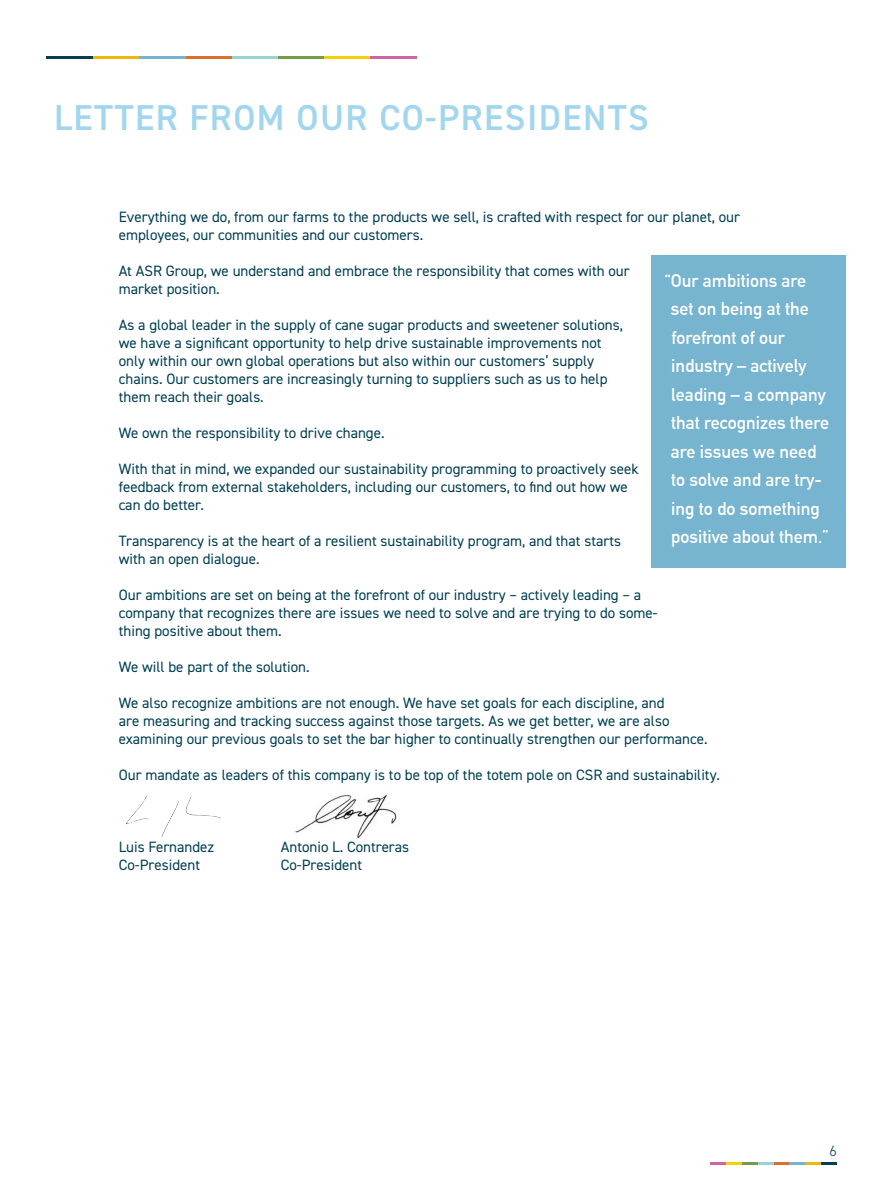
<style>
.page{position:relative;width:891px;height:1188px;background:#fff}
.page>*{position:absolute;margin:0;border:0;box-sizing:border-box;transform-origin:0 0}
.t1{font:600 36px "DIN2014";letter-spacing:.04em;color:#a1d6ee}
.t2{font:700 18px/28.5px "DIN Alternate";color:#fff}
.t3{font:15px/18px "DIN2014";color:#004054}
.t4{font:300 15px "DIN2014";color:#004054}
</style>
<div class="page">
<div style="left:651px;top:256px;width:194px;height:312px;background:#76b4cf"></div>
<img style="left:126px;top:796px;width:95px;height:40px">
<img style="left:295px;top:794px;width:102px;height:45px">
<svg style="left:710px;top:1162px;width:127px;height:2px"></svg>
<hr style="left:278px;top:56px;width:46px;height:3px;background:#779b48">
<hr style="left:324px;top:56px;width:46px;height:3px;background:#f4d202">
<hr style="left:370px;top:56px;width:47px;height:3px;background:#d063a5">
<hr style="left:232px;top:56px;width:46px;height:3px;background:#96d5d2">
<hr style="left:185px;top:56px;width:47px;height:3px;background:#dd6e2c">
<hr style="left:139px;top:56px;width:46px;height:3px;background:#76b4cf">
<hr style="left:93px;top:56px;width:46px;height:3px;background:#f1b510">
<hr style="left:46px;top:56px;width:47px;height:3px;background:#004054">
<h1 class="t1" style="left:54px;top:93px;width:596px">LETTER FROM OUR CO-PRESIDENTS</h1>
<p class="t3" style="left:119px;top:208px;width:623px">Everything we do, from our farms to the products we sell, is crafted with respect for our planet, our employees, our communities and our customers.</p>
<p class="t3" style="left:119px;top:262px;width:512px">At ASR Group, we understand and embrace the responsibility that comes with our market position.</p>
<p class="t3" style="left:119px;top:316px;width:506px">As a global leader in the supply of cane sugar products and sweetener solutions, we have a significant opportunity to help drive sustainable improvements not only within our own global operations but also within our customers’ supply chains. Our customers are increasingly turning to suppliers such as us to help them reach their goals.</p>
<p class="t3" style="left:119px;top:424px;width:267px">We own the responsibility to drive change.</p>
<p class="t3" style="left:119px;top:460px;width:522px">With that in mind, we expanded our sustainability programming to proactively seek feedback from external stakeholders, including our customers, to find out how we can do better.</p>
<p class="t3" style="left:119px;top:532px;width:504px">Transparency is at the heart of a resilient sustainability program, and that starts with an open dialogue.</p>
<p class="t3" style="left:119px;top:586px;width:540px">Our ambitions are set on being at the forefront of our industry – actively leading – a company that recognizes there are issues we need to solve and are trying to do some&shy;thing positive about them.</p>
<p class="t3" style="left:119px;top:658px;width:192px">We will be part of the solution.</p>
<p class="t3" style="left:119px;top:694px;width:590px">We also recognize ambitions are not enough. We have set goals for each discipline, and<br>are measuring and tracking success against those targets. As we get better, we are also examining our previous goals to set the bar higher to continually strengthen our performance.</p>
<p class="t3" style="left:119px;top:766px;width:603px">Our mandate as leaders of this company is to be top of the totem pole on CSR and sustainability.</p>
<p class="t2" style="left:671px;top:265px;width:160px;text-indent:-6px">“Our ambitions are set on being at the forefront of our industry – actively leading – a company that recognizes there are issues we need to solve and are try&shy;ing to do something positive about them.”</p>
<p class="t3" style="left:119px;top:838px;width:97px">Luis Fernandez</p>
<p class="t3" style="left:281px;top:838px;width:130px">Antonio L. Contreras</p>
<p class="t3" style="left:119px;top:856px;width:83px">Co-President</p>
<p class="t3" style="left:281px;top:856px;width:83px">Co-President</p>
<p class="t4" style="left:830px;top:1142px;width:9px">6</p>
</div>
